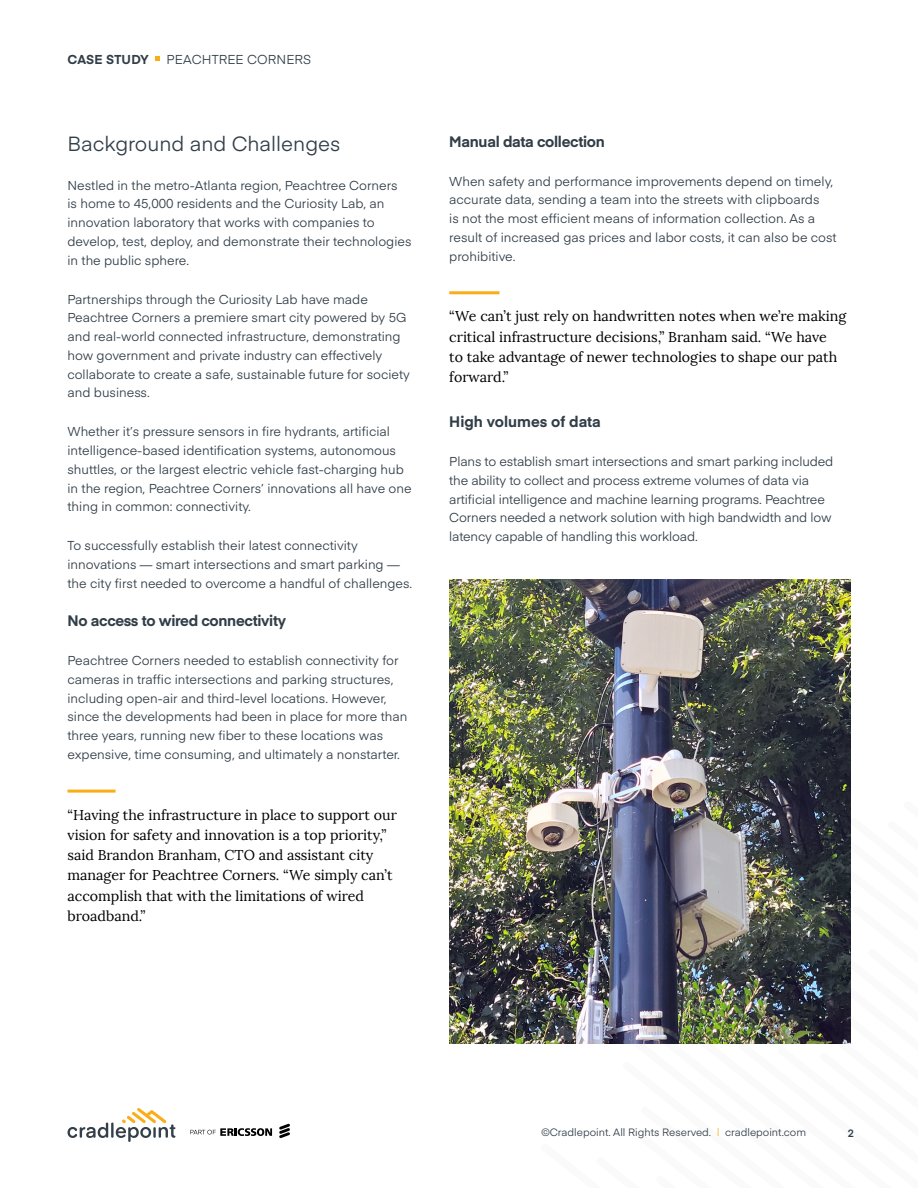
<style>
.page{position:relative;width:918px;height:1188px;background:#fff}
.page>*{position:absolute;margin:0;border:0;box-sizing:border-box;transform-origin:0 0}
.t1{font:20.25px "Eina 01";color:#313e48}
.t2{font:700 15px "Eina 01";letter-spacing:-.02em;color:#313e48}
.t3{font:700 15px "Eina 01";color:#313e48}
.t4{font:14.25px/20.2px "Lora";color:#000}
.t5{font:12.75px/18.8px "Eina 01";color:#313e48}
.t6{font:700 12.75px "Eina 01";letter-spacing:.015em;color:#313e48}
.t7{font:10.5px "Eina 01";color:#313e48}
.t8{font:600 10.5px "Eina 01";color:#313e48}
.s1{color:#fbad18}
</style>
<div class="page">
<svg style="left:610px;top:996px;width:241px;height:48px"></svg>
<svg style="left:155px;top:56px;width:5px;height:5px"></svg>
<svg style="left:279px;top:1124px;width:11px;height:14px"></svg>
<svg style="left:190px;top:1128px;width:82px;height:8px"></svg>
<svg style="left:68px;top:1123px;width:40px;height:15px"></svg>
<hr style="left:111px;top:1123px;width:3px;height:15px;background:#344049">
<svg style="left:116px;top:1108px;width:60px;height:34px"></svg>
<hr style="left:68px;top:790px;width:48px;height:3px;background:#fbad18">
<hr style="left:449px;top:291px;width:50px;height:3px;background:#fbad18">
<img style="left:449px;top:579px;width:401px;height:464px">
<p class="t6" style="left:68px;top:50px;width:83px">CASE STUDY</p>
<p class="t5" style="left:166px;top:49px;width:146px">PEACHTREE CORNERS</p>
<h1 class="t1" style="left:68px;top:128px;width:274px">Background and Challenges</h1>
<p class="t5" style="left:68px;top:175px;width:345px">Nestled in the metro-Atlanta region, Peachtree Corners<br>is home to 45,000 residents and the Curiosity Lab, an innovation laboratory that works with companies to develop, test, deploy, and demonstrate their technologies in the public sphere.</p>
<p class="t5" style="left:68px;top:289px;width:344px">Partnerships through the Curiosity Lab have made Peachtree Corners a premiere smart city powered by 5G and real-world connected infrastructure, demonstrating how government and private industry can effectively collaborate to create a safe, sustainable future for society and business.</p>
<p class="t5" style="left:68px;top:422px;width:346px">Whether it’s pressure sensors in fire hydrants, artificial intelligence-based identification systems, autonomous shuttles, or the largest electric vehicle fast-charging hub in the region, Peachtree Corners’ innovations all have one thing in common: connectivity.</p>
<p class="t5" style="left:68px;top:536px;width:346px">To successfully establish their latest connectivity innovations — smart intersections and smart parking — the city first needed to overcome a handful of challenges.</p>
<p class="t2" style="left:68px;top:610px;width:220px">No access to wired connectivity</p>
<p class="t5" style="left:68px;top:650px;width:341px">Peachtree Corners needed to establish connectivity for cameras in traffic intersections and parking structures, including open-air and third-level locations. However, since the developments had been in place for more than three years, running new fiber to these locations was expensive, time consuming, and ultimately a nonstarter.</p>
<p class="t4" style="left:68px;top:805px;width:331px">“Having the infrastructure in place to support our vision for safety and innovation is a top priority,” said Brandon Branham, CTO and assistant city manager for Peachtree Corners. “We simply can’t accomplish that with the limitations of wired broadband.”</p>
<p class="t2" style="left:449px;top:130px;width:157px">Manual data collection</p>
<p class="t5" style="left:449px;top:171px;width:389px">When safety and performance improvements depend on timely, accurate data, sending a team into the streets with clipboards<br>is not the most efficient means of information collection. As a result of increased gas prices and labor costs, it can also be cost prohibitive.</p>
<p class="t4" style="left:449px;top:306px;width:398px">“We can’t just rely on handwritten notes when we’re making critical infrastructure decisions,” Branham said. “We have<br>to take advantage of newer technologies to shape our path forward.”</p>
<p class="t3" style="left:449px;top:411px;width:153px">High volumes of data</p>
<p class="t5" style="left:449px;top:451px;width:386px">Plans to establish smart intersections and smart parking included the ability to collect and process extreme volumes of data via artificial intelligence and machine learning programs. Peachtree Corners needed a network solution with high bandwidth and low latency capable of handling this workload.</p>
<p class="t7" style="left:541px;top:1124px;width:266px">©Cradlepoint. All Rights Reserved. <span class="s1">|</span> cradlepoint.com</p>
<p class="t8" style="left:848px;top:1126px;width:8px">2</p>
</div>
